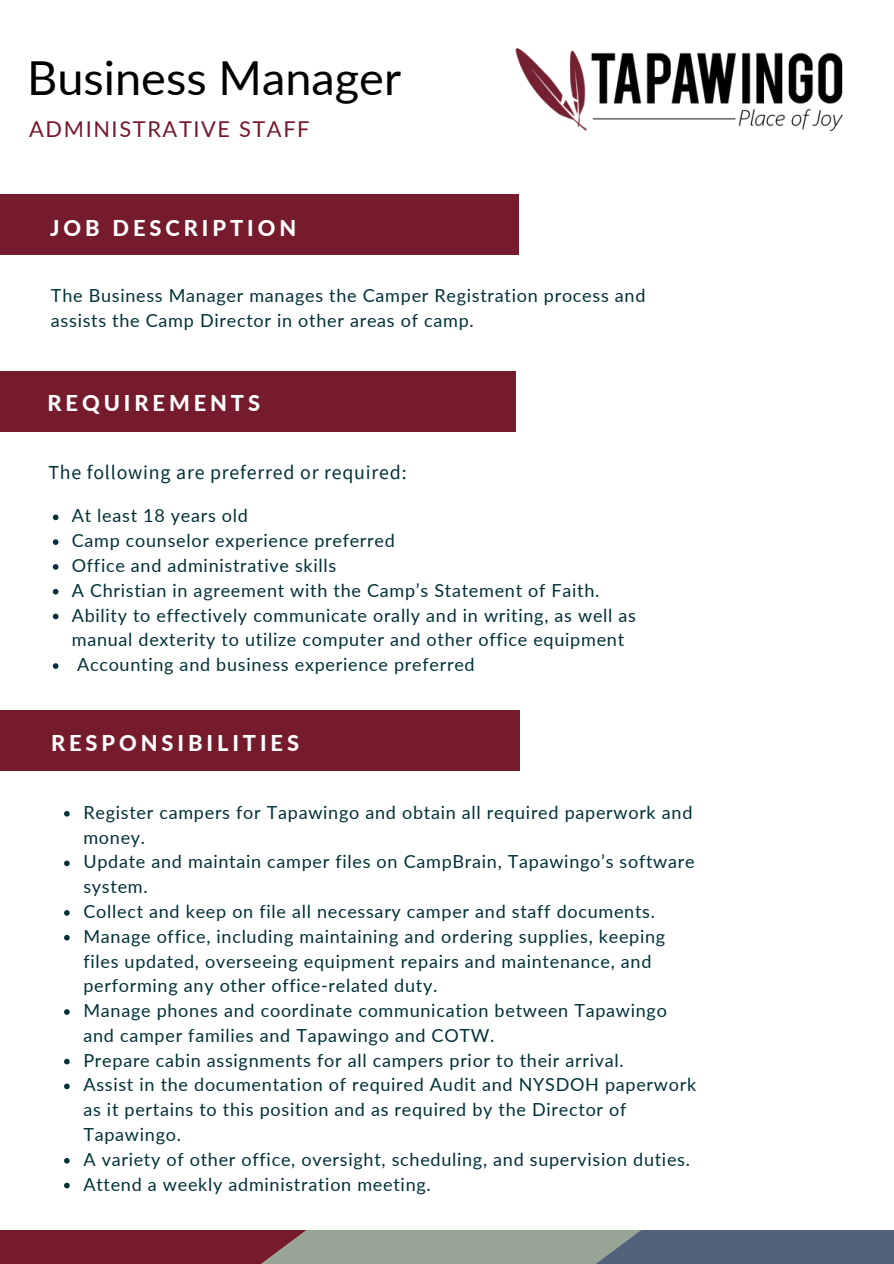
<style>
.page{position:relative;width:894px;height:1264px;background:#fff}
.page>*{position:absolute;margin:0;border:0;box-sizing:border-box;transform-origin:0 0}
.t1{font:46.8px "Lato";color:#000}
.t2{font:800 21.75px "Lato";letter-spacing:.18em;color:#fff}
.t3{font:21.75px "Lato";letter-spacing:.075em;color:#74192d}
.t4{font:19.8px "Source Sans Pro";letter-spacing:.04em;color:#003138}
.t5{font:18px/24.8px "Lato";letter-spacing:.04em;color:#003138}
</style>
<div class="page">
<div style="left:0;top:195px;width:518px;height:59px;background:#761b2c"></div>
<div style="left:0;top:371px;width:516px;height:60px;background:#761b2c"></div>
<svg style="left:53px;top:514px;width:5px;height:6px"></svg>
<svg style="left:53px;top:539px;width:5px;height:6px"></svg>
<svg style="left:53px;top:564px;width:5px;height:5px"></svg>
<svg style="left:53px;top:589px;width:5px;height:5px"></svg>
<svg style="left:53px;top:613px;width:5px;height:6px"></svg>
<svg style="left:53px;top:663px;width:5px;height:6px"></svg>
<div style="left:0;top:710px;width:519px;height:60px;background:#761b2c"></div>
<svg style="left:64px;top:811px;width:6px;height:5px"></svg>
<svg style="left:64px;top:860px;width:6px;height:6px"></svg>
<svg style="left:64px;top:910px;width:6px;height:5px"></svg>
<svg style="left:64px;top:934px;width:6px;height:6px"></svg>
<svg style="left:64px;top:1009px;width:6px;height:5px"></svg>
<svg style="left:64px;top:1058px;width:6px;height:6px"></svg>
<svg style="left:64px;top:1083px;width:6px;height:6px"></svg>
<svg style="left:64px;top:1157px;width:6px;height:6px"></svg>
<svg style="left:64px;top:1182px;width:6px;height:6px"></svg>
<svg style="left:0;top:1230px;width:893px;height:33px;background:#77646b"></svg>
<img style="left:515px;top:48px;width:328px;height:83px">
<h1 class="t1" style="left:27px;top:49px;width:375px">Business Manager</h1>
<p class="t3" style="left:29px;top:115px;width:282px">ADMINISTRATIVE STAFF</p>
<p class="t2" style="left:50px;top:214px;width:247px">JOB DESCRIPTION</p>
<p class="t5" style="left:51px;top:282px;width:596px">The Business Manager manages the Camper Registration process and assists the Camp Director in other areas of camp.</p>
<p class="t2" style="left:48px;top:390px;width:214px">REQUIREMENTS</p>
<p class="t4" style="left:48px;top:459px;width:360px">The following are preferred or required:</p>
<p class="t5" style="left:72px;top:503px;width:565px">At least 18 years old<br>Camp counselor experience preferred<br>Office and administrative skills<br>A Christian in agreement with the Camp’s Statement of Faith.<br>Ability to effectively communicate orally and in writing, as well as manual dexterity to utilize computer and other office equipment Accounting and business experience preferred</p>
<p class="t2" style="left:51px;top:729px;width:249px">RESPONSIBILITIES</p>
<p class="t5" style="left:83px;top:799px;width:614px">Register campers for Tapawingo and obtain all required paperwork and money.<br>Update and maintain camper files on CampBrain, Tapawingo’s software system.<br>Collect and keep on file all necessary camper and staff documents.<br>Manage office, including maintaining and ordering supplies, keeping files updated, overseeing equipment repairs and maintenance, and performing any other office-related duty.<br>Manage phones and coordinate communication between Tapawingo and camper families and Tapawingo and COTW.<br>Prepare cabin assignments for all campers prior to their arrival.<br>Assist in the documentation of required Audit and NYSDOH paperwork as it pertains to this position and as required by the Director of Tapawingo.<br>A variety of other office, oversight, scheduling, and supervision duties.<br>Attend a weekly administration meeting.</p>
</div>
